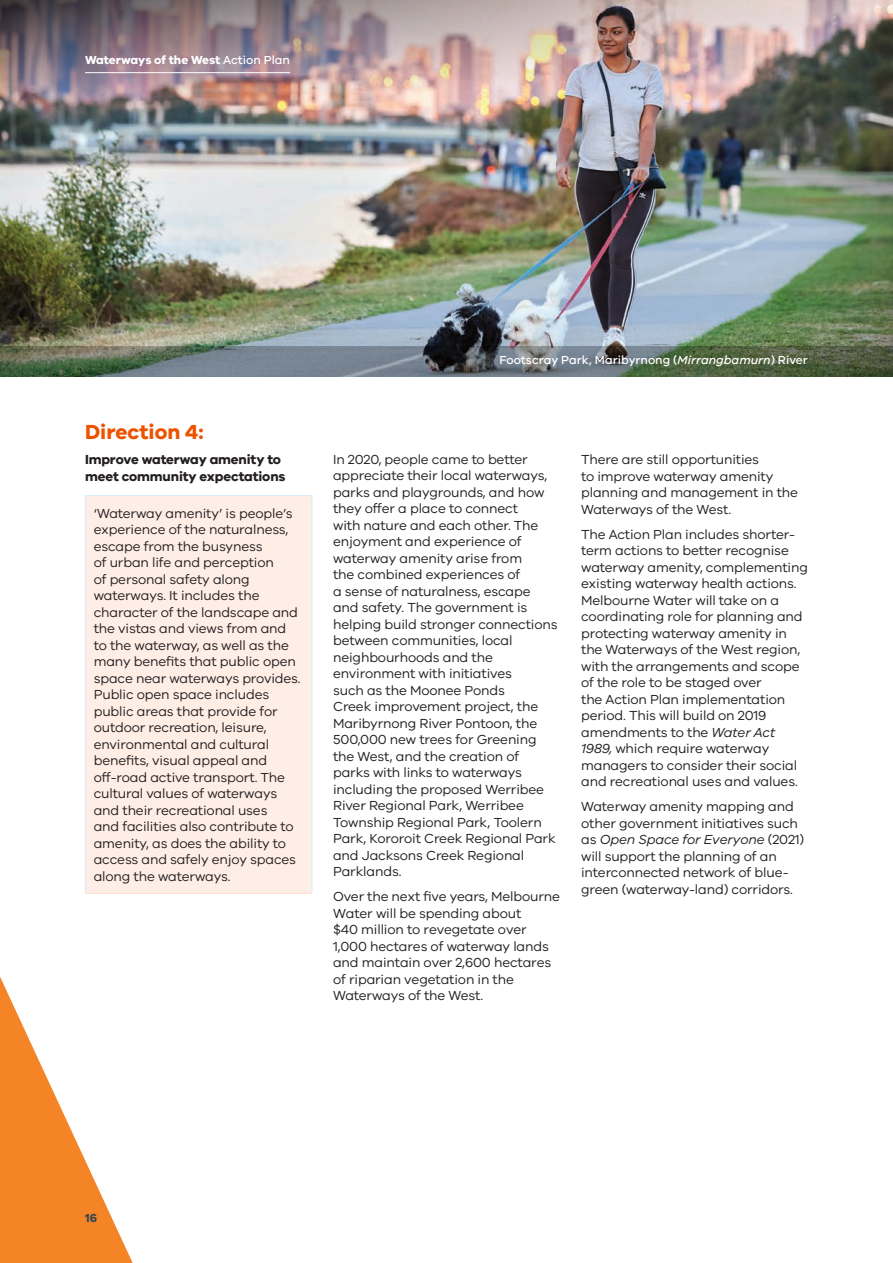
<style>
.page{position:relative;width:893px;height:1263px;background:#fff}
.page>*{position:absolute;margin:0;border:0;box-sizing:border-box;transform-origin:0 0}
.Heading_B{font:700 21px "VIC";color:#ed5200}
.Body_copy{font:13.5px/16.5px "VIC";letter-spacing:-.01em;color:#231f20}
.Body_copy-2{font:700 13.5px/16.5px "VIC";letter-spacing:-.01em;color:#231f20}
.t1{font:500 12px "VIC";color:#fff}
.t2{font:700 12px "VIC";color:#fff}
.t3{font:700 12px "VIC";color:#35474f}
.s1{font-weight:500}
.s2{font-style:italic}
</style>
<div class="page">
<svg style="left:0;top:977px;width:133px;height:286px"></svg>
<img style="left:0;top:183px;width:893px;height:163px">
<div style="left:85px;top:495px;width:227px;height:398px;background:#ffeee6"></div>
<hr style="left:85px;top:495px;width:227px;height:1px;background:#d7edfa">
<hr style="left:85px;top:496px;width:1px;height:397px;background:#d7edfa">
<hr style="left:312px;top:496px;width:1px;height:397px;background:#d7edfa">
<hr style="left:85px;top:893px;width:227px;height:1px;background:#ffddcd">
<svg style="left:0;top:346px;width:893px;height:30px;background:#606d65"></svg>
<img style="left:0;top:0;width:893px;height:183px">
<hr style="left:85px;top:72px;width:205px;height:1px;background:#fff">
<p class="t2" style="left:85px;top:52px;width:207px">Waterways of the West <span class="s1">Action Plan</span></p>
<h1 class="Heading_B" style="left:85px;top:419px;width:120px">Direction 4:</h1>
<p class="Body_copy-2" style="left:85px;top:451px;width:202px">Improve waterway amenity to meet community expectations</p>
<p class="Body_copy" style="left:94px;top:504px;width:208px">‘Waterway amenity’ is people’s experience of the naturalness, escape from the busyness<br>of urban life and perception<br>of personal safety along waterways. It includes the character of the landscape and the vistas and views from and to the waterway, as well as the many benefits that public open space near waterways provides.<br>Public open space includes public areas that provide for outdoor recreation, leisure, environmental and cultural benefits, visual appeal and off-road active transport. The cultural values of waterways and their recreational uses<br>and facilities also contribute to amenity, as does the ability to access and safely enjoy spaces along the waterways.</p>
<p class="t1" style="left:500px;top:353px;width:310px">Footscray Park, Maribyrnong (<span class="s2">Mirrangbamurn</span>) River</p>
<p class="Body_copy" style="left:333px;top:451px;width:226px">In 2020, people came to better appreciate their local waterways, parks and playgrounds, and how they offer a place to connect<br>with nature and each other. The enjoyment and experience of waterway amenity arise from<br>the combined experiences of<br>a sense of naturalness, escape and safety. The government is helping build stronger connections between communities, local neighbourhoods and the environment with initiatives<br>such as the Moonee Ponds<br>Creek improvement project, the<br>Maribyrnong River Pontoon, the<br>500,000 new trees for Greening the West, and the creation of parks with links to waterways including the proposed Werribee<br>River Regional Park, Werribee<br>Township Regional Park, Toolern<br>Park, Kororoit Creek Regional Park and Jacksons Creek Regional<br>Parklands.</p>
<p class="Body_copy" style="left:333px;top:888px;width:228px">Over the next five years, Melbourne<br>Water will be spending about<br>$40 million to revegetate over<br>1,000 hectares of waterway lands and maintain over 2,600 hectares of riparian vegetation in the<br>Waterways of the West.</p>
<p class="Body_copy" style="left:581px;top:451px;width:218px">There are still opportunities<br>to improve waterway amenity planning and management in the<br>Waterways of the West.</p>
<p class="Body_copy" style="left:581px;top:525px;width:228px">The Action Plan includes shorter&shy;term actions to better recognise waterway amenity, complementing existing waterway health actions.<br>Melbourne Water will take on a coordinating role for planning and protecting waterway amenity in the Waterways of the West region, with the arrangements and scope of the role to be staged over<br>the Action Plan implementation period. This will build on 2019 amendments to the <span class="s2">Water Act<br>1989,</span> which require waterway managers to consider their social and recreational uses and values.</p>
<p class="Body_copy" style="left:581px;top:798px;width:225px">Waterway amenity mapping and other government initiatives such as <span class="s2">Open Space for Everyone</span> (2021) will support the planning of an interconnected network of blue&shy;green (waterway-land) corridors.</p>
<p class="t3" style="left:85px;top:1211px;width:13px">16</p>
</div>
